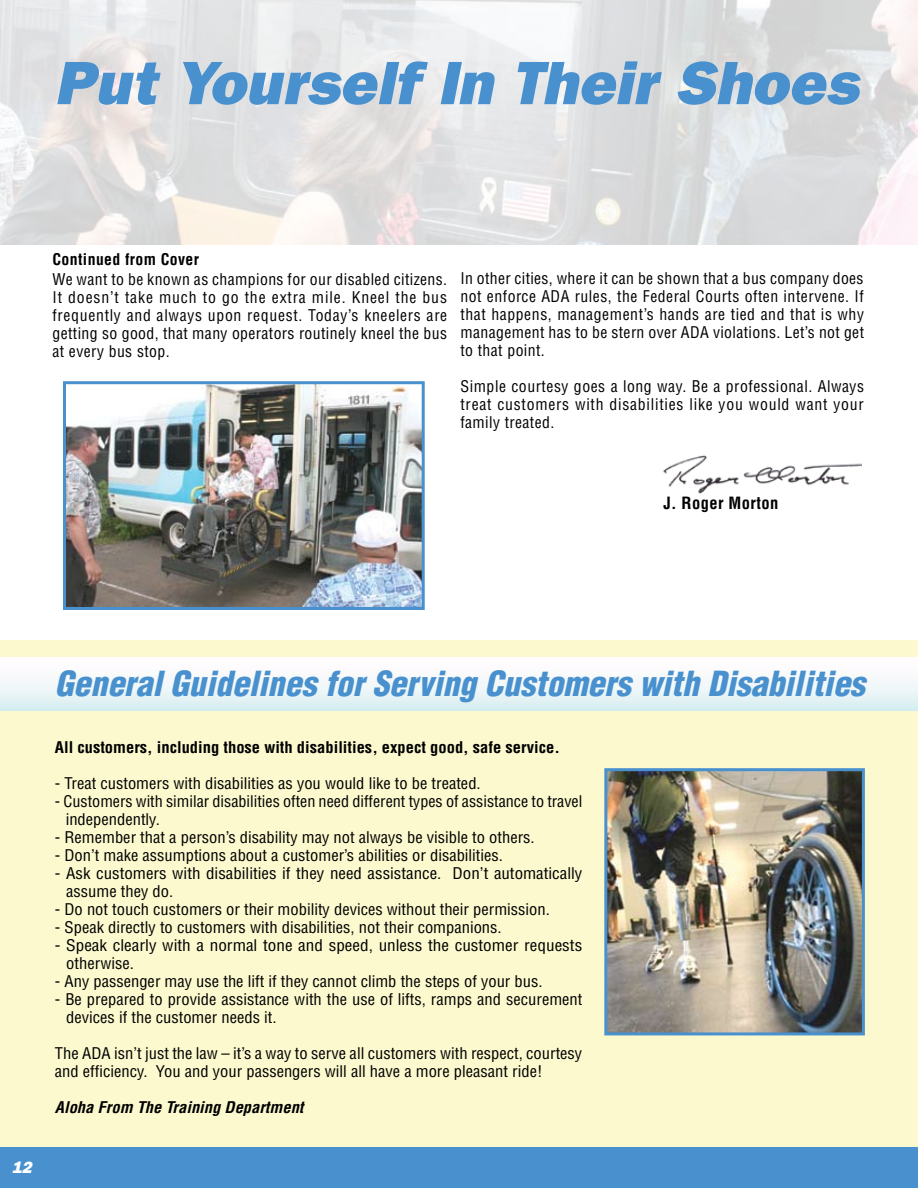
<style>
.page{position:relative;width:918px;height:1188px;background:#fff}
.page>*{position:absolute;margin:0;border:0;box-sizing:border-box;transform-origin:0 0}
.t1{font:italic 800 61.5px "Franklin Gothic";color:#4891ce}
.t2{font:italic 900 condensed 33.75px "Helvetica";color:#4891ce}
.t3{font:700 condensed 16.5px "Helvetica";letter-spacing:.025em;color:#000}
.t4{font:italic 800 16.5px "Franklin Gothic";color:#fff}
.t5{font:condensed 15.75px/18px "Helvetica";color:#000;text-align:justify}
.t6{font:condensed 15.75px/18px "Helvetica";color:#000;scale:1.05 1}
.t7{font:condensed 15.75px/18px "Helvetica";color:#000;scale:1.08 1}
.t8{font:condensed 15.75px/18px "Helvetica";color:#000;scale:1.09 1}
.t9{font:700 condensed 15.75px "Helvetica";color:#000;scale:1.05 1}
.t10{font:italic 700 condensed 15.75px "Helvetica";color:#000;scale:1.05 1}
.t11{font:700 condensed 15.75px "Helvetica";letter-spacing:.025em;color:#000}
</style>
<div class="page">
<div style="left:0;top:640px;width:918px;height:509px;background:#fcf9ce"></div>
<div style="left:0;top:657px;width:918px;height:54px;background:linear-gradient(to bottom,#fffeff,#daeff1)"></div>
<img style="left:0;top:0;width:918px;height:244px">
<div style="left:0;top:1148px;width:918px;height:40px;background:#4891ce"></div>
<img style="left:67px;top:385px;width:354px;height:221px">
<div style="left:63px;top:381px;width:362px;height:229px;border:3px solid #4891ce"></div>
<img style="left:663px;top:455px;width:198px;height:39px">
<img style="left:608px;top:772px;width:253px;height:259px">
<div style="left:604px;top:768px;width:261px;height:267px;border:3px solid #4891ce"></div>
<h1 class="t1" style="left:54px;top:47px;width:805px">Put Yourself In Their Shoes</h1>
<p class="t11" style="left:52px;top:250px;width:148px">Continued from Cover</p>
<p class="t5" style="left:52px;top:270px;width:396px">We want to be known as champions for our disabled citizens.<br>It doesn’t take much to go the extra mile. Kneel the bus frequently and always upon request. Today’s kneelers are getting so good, that many operators routinely kneel the bus at every bus stop.</p>
<p class="t5" style="left:460px;top:269px;width:405px">In other cities, where it can be shown that a bus company does not enforce ADA rules, the Federal Courts often intervene. If that happens, management’s hands are tied and that is why management has to be stern over ADA violations. Let’s not get to that point.</p>
<p class="t5" style="left:460px;top:377px;width:405px">Simple courtesy goes a long way. Be a professional. Always treat customers with disabilities like you would want your family treated.</p>
<p class="t3" style="left:663px;top:493px;width:116px">J. Roger Morton</p>
<p class="t4" style="left:12px;top:1157px;width:21px">12</p>
<h2 class="t2" style="left:55px;top:662px;width:811px">General Guidelines for Serving Customers with Disabilities</h2>
<p class="t9" style="left:55px;top:738px;width:483px">All customers, including those with disabilities, expect good, safe service.</p>
<p class="t6" style="left:55px;top:774px;width:407px">- Treat customers with disabilities as you would like to be treated.</p>
<p class="t5" style="left:66px;top:792px;width:518px;text-indent:-11px">- Customers with similar disabilities often need different types of assistance to travel independently.</p>
<p class="t6" style="left:55px;top:828px;width:459px">- Remember that a person’s disability may not always be visible to others.</p>
<p class="t6" style="left:55px;top:846px;width:428px">- Don’t make assumptions about a customer’s abilities or disabilities.</p>
<p class="t7" style="left:66px;top:864px;width:479px;text-indent:-11px">- Ask customers with disabilities if they need assistance. Don’t automatically assume they do.</p>
<p class="t6" style="left:55px;top:900px;width:473px">- Do not touch customers or their mobility devices without their permission.</p>
<p class="t6" style="left:55px;top:918px;width:427px">- Speak directly to customers with disabilities, not their companions.</p>
<p class="t8" style="left:66px;top:936px;width:475px;text-indent:-11px">- Speak clearly with a normal tone and speed, unless the customer requests otherwise.</p>
<p class="t6" style="left:55px;top:972px;width:466px">- Any passenger may use the lift if they cannot climb the steps of your bus.</p>
<p class="t6" style="left:66px;top:990px;width:493px;text-indent:-11px">- Be prepared to provide assistance with the use of lifts, ramps and securement devices if the customer needs it.</p>
<p class="t6" style="left:55px;top:1044px;width:504px">The ADA isn’t just the law – it’s a way to serve all customers with respect, courtesy and efficiency. You and your passengers will all have a more pleasant ride!</p>
<p class="t10" style="left:55px;top:1098px;width:238px">Aloha From The Training Department</p>
</div>
